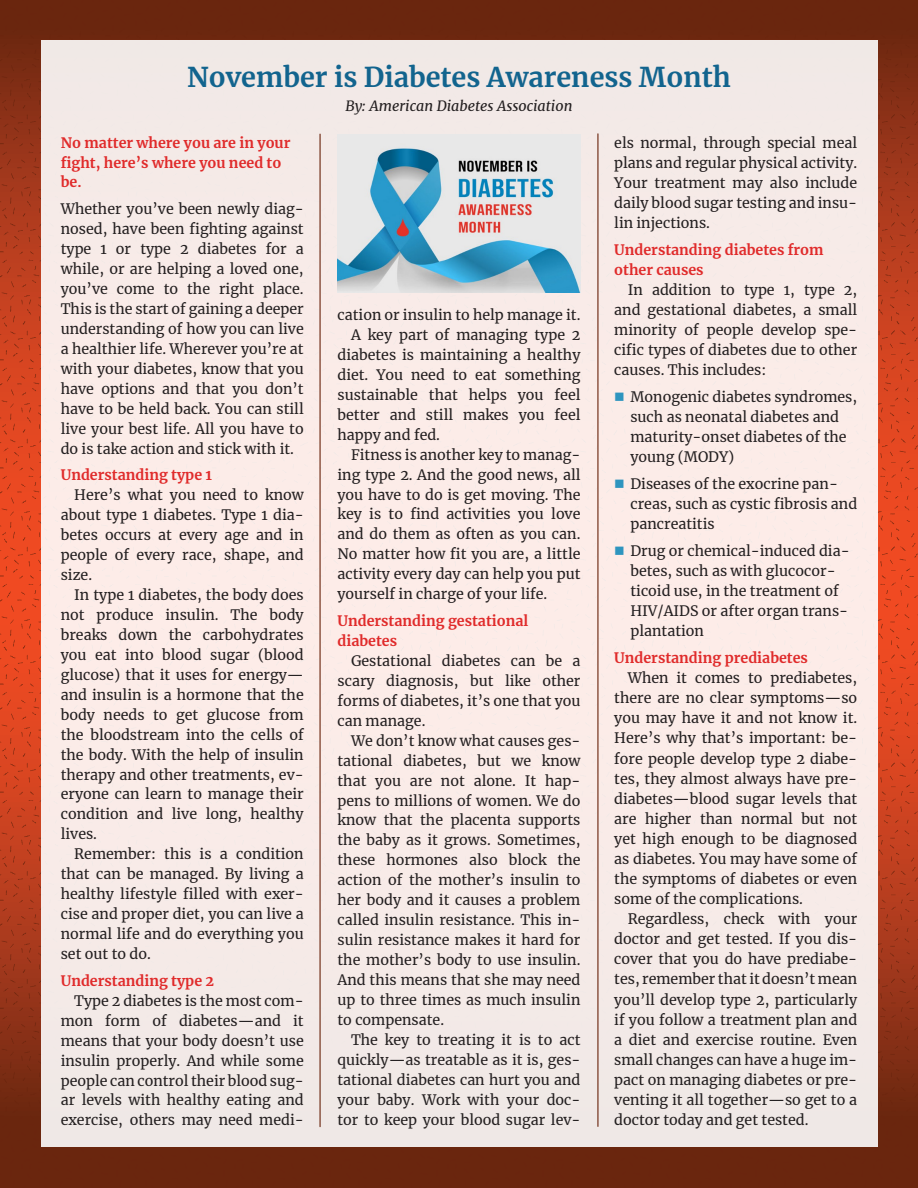
<style>
.page{position:relative;width:918px;height:1188px;background:#fff}
.page>*{position:absolute;margin:0;border:0;box-sizing:border-box;transform-origin:0 0}
.t1{font:700 27px "Merriweather";color:#12648e}
.t2{font:14.25px/20px "Merriweather";color:#231f20;text-align:justify}
.t3{font:700 14.25px/20px "Merriweather";color:#e02b2b}
.t4{font:italic 14.25px "Merriweather";color:#231f20}
.s1{color:#2e95bf}
</style>
<div class="page">
<img style="left:0;top:0;width:918px;height:1188px">
<div style="left:42px;top:41px;width:836px;height:1106px;background:#f8ebe8"></div>
<img style="left:338px;top:135px;width:242px;height:158px">
<hr style="left:320px;top:134px;width:1px;height:993px;background:#6a250e">
<hr style="left:597px;top:134px;width:1px;height:992px;background:#6a250e">
<h1 class="t1" style="left:187px;top:58px;width:545px">November is Diabetes Awareness Month</h1>
<p class="t4" style="left:345px;top:96px;width:229px">By: American Diabetes Association</p>
<p class="t3" style="left:61px;top:132px;width:231px">No matter where you are in your fight, here’s where you need to be.</p>
<p class="t2" style="left:61px;top:199px;width:245px">Whether you’ve been newly diag&shy;nosed, have been fighting against type 1 or type 2 diabetes for a while, or are helping a loved one, you’ve come to the right place.<br>This is the start of gaining a deeper understanding of how you can live a healthier life. Wherever you’re at with your diabetes, know that you have options and that you don’t have to be held back. You can still live your best life. All you have to do is take action and stick with it.</p>
<p class="t3" style="left:61px;top:465px;width:153px">Understanding type 1</p>
<p class="t2" style="left:61px;top:485px;width:245px;text-indent:13px">Here’s what you need to know about type 1 diabetes. Type 1 dia&shy;betes occurs at every age and in people of every race, shape, and size.</p>
<p class="t2" style="left:61px;top:584px;width:245px;text-indent:13px">In type 1 diabetes, the body does not produce insulin. The body breaks down the carbohydrates you eat into blood sugar (blood glucose) that it uses for energy— and insulin is a hormone that the body needs to get glucose from the bloodstream into the cells of the body. With the help of insulin therapy and other treatments, ev&shy;eryone can learn to manage their condition and live long, healthy lives.</p>
<p class="t2" style="left:61px;top:844px;width:245px;text-indent:13px">Remember: this is a condition that can be managed. By living a healthy lifestyle filled with exer&shy;cise and proper diet, you can live a normal life and do everything you set out to do.</p>
<p class="t3" style="left:61px;top:970px;width:155px">Understanding type 2</p>
<p class="t2" style="left:61px;top:990px;width:245px;text-indent:13px">Type 2 diabetes is the most com&shy;mon form of diabetes—and it means that your body doesn’t use insulin properly. And while some people can control their blood sug&shy;ar levels with healthy eating and exercise, others may need medi-</p>
<p class="t2" style="left:614px;top:132px;width:245px">els normal, through special meal plans and regular physical activity.<br>Your treatment may also include daily blood sugar testing and insu&shy;lin injections.</p>
<p class="t3" style="left:614px;top:239px;width:211px">Understanding diabetes from other causes</p>
<p class="t2" style="left:614px;top:279px;width:245px;text-indent:13px">In addition to type 1, type 2, and gestational diabetes, a small minority of people develop spe&shy;cific types of diabetes due to other causes. This includes:</p>
<p class="t2" style="left:630px;top:386px;width:228px;text-align:left;text-indent:-16px"><span class="s1">■</span> Monogenic diabetes syndromes, such as neonatal diabetes and maturity-onset diabetes of the young (MODY)</p>
<p class="t2" style="left:630px;top:473px;width:228px;text-align:left;text-indent:-16px"><span class="s1">■</span> Diseases of the exocrine pan&shy;creas, such as cystic fibrosis and pancreatitis</p>
<p class="t2" style="left:630px;top:540px;width:221px;text-align:left;text-indent:-16px"><span class="s1">■</span> Drug or chemical-induced dia&shy;betes, such as with glucocor&shy;ticoid use, in the treatment of<br>HIV/AIDS or after organ trans&shy;plantation</p>
<p class="t3" style="left:614px;top:648px;width:195px">Understanding prediabetes</p>
<p class="t2" style="left:614px;top:668px;width:245px;text-indent:13px">When it comes to prediabetes, there are no clear symptoms—so you may have it and not know it.<br>Here’s why that’s important: be&shy;fore people develop type 2 diabe&shy;tes, they almost always have pre&shy;diabetes—blood sugar levels that are higher than normal but not yet high enough to be diagnosed as diabetes. You may have some of the symptoms of diabetes or even some of the complications.</p>
<p class="t2" style="left:614px;top:909px;width:245px;text-indent:13px">Regardless, check with your doctor and get tested. If you dis&shy;cover that you do have prediabe&shy;tes, remember that it doesn’t mean you’ll develop type 2, particularly if you follow a treatment plan and a diet and exercise routine. Even small changes can have a huge im&shy;pact on managing diabetes or pre&shy;venting it all together—so get to a doctor today and get tested.</p>
<p class="t2" style="left:338px;top:304px;width:245px">cation or insulin to help manage it.</p>
<p class="t2" style="left:351px;top:324px;width:231px">A key part of managing type 2</p>
<p class="t2" style="left:338px;top:344px;width:245px">diabetes is maintaining a healthy</p>
<p class="t2" style="left:338px;top:364px;width:245px">diet. You need to eat something</p>
<p class="t2" style="left:338px;top:384px;width:245px">sustainable that helps you feel</p>
<p class="t2" style="left:338px;top:404px;width:245px">better and still makes you feel</p>
<p class="t2" style="left:338px;top:424px;width:104px">happy and fed.</p>
<p class="t2" style="left:351px;top:444px;width:231px">Fitness is another key to manag-</p>
<p class="t2" style="left:338px;top:464px;width:245px">ing type 2. And the good news, all</p>
<p class="t2" style="left:338px;top:484px;width:245px">you have to do is get moving. The</p>
<p class="t2" style="left:338px;top:504px;width:245px">key is to find activities you love</p>
<p class="t2" style="left:338px;top:524px;width:245px">and do them as often as you can.</p>
<p class="t2" style="left:338px;top:544px;width:245px">No matter how fit you are, a little</p>
<p class="t2" style="left:338px;top:564px;width:245px">activity every day can help you put</p>
<p class="t2" style="left:338px;top:584px;width:211px">yourself in charge of your life.</p>
<p class="t3" style="left:338px;top:610px;width:192px">Understanding gestational diabetes</p>
<p class="t2" style="left:338px;top:650px;width:245px;text-indent:13px">Gestational diabetes can be a scary diagnosis, but like other forms of diabetes, it’s one that you can manage.</p>
<p class="t2" style="left:338px;top:730px;width:245px;text-indent:13px">We don’t know what causes ges&shy;tational diabetes, but we know that you are not alone. It hap&shy;pens to millions of women. We do know that the placenta supports the baby as it grows. Sometimes, these hormones also block the action of the mother’s insulin to her body and it causes a problem called insulin resistance. This in&shy;sulin resistance makes it hard for the mother’s body to use insulin.<br>And this means that she may need up to three times as much insulin to compensate.</p>
<p class="t2" style="left:338px;top:1029px;width:245px;text-indent:13px">The key to treating it is to act quickly—as treatable as it is, ges&shy;tational diabetes can hurt you and your baby. Work with your doc&shy;tor to keep your blood sugar lev-</p>
</div>
